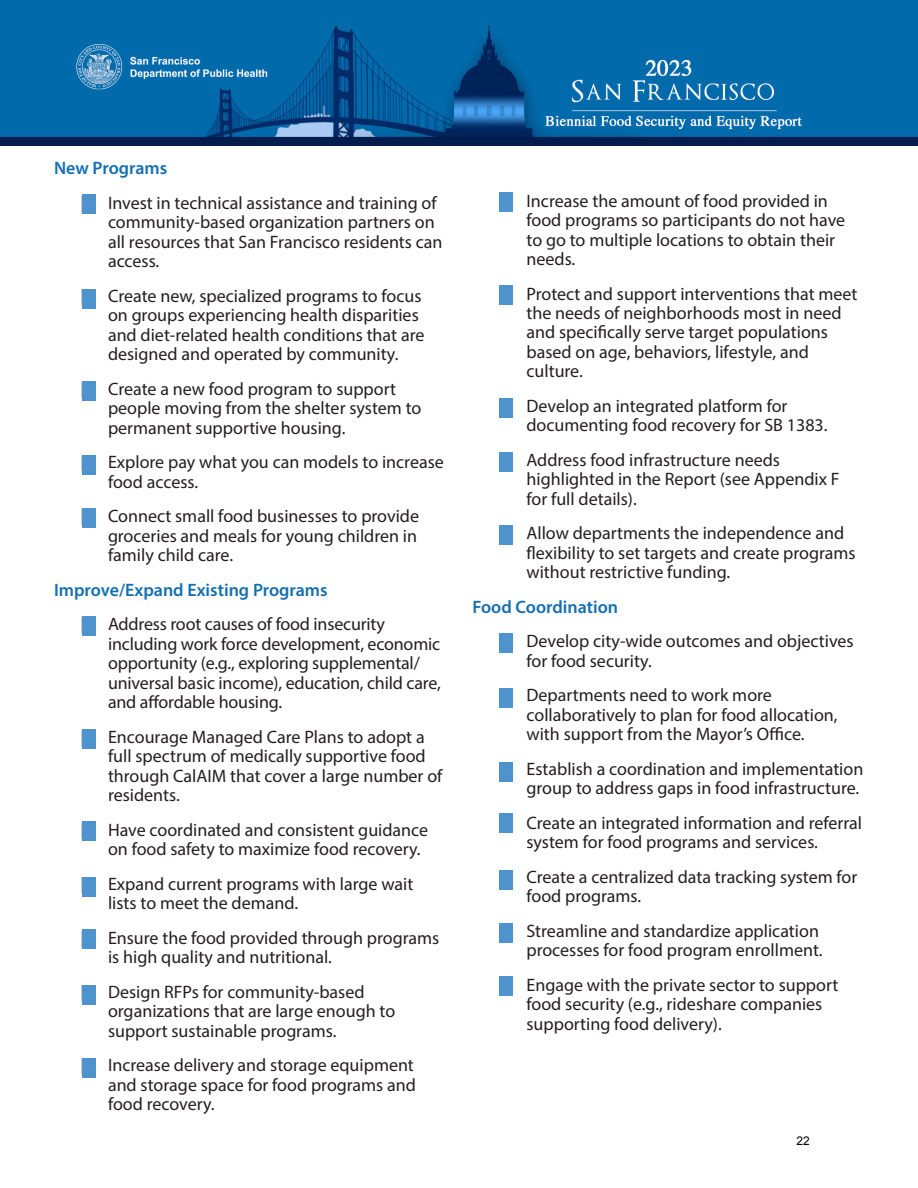
<style>
.page{position:relative;width:918px;height:1188px;background:#fff}
.page>*{position:absolute;margin:0;border:0;box-sizing:border-box;transform-origin:0 0}
.t1{font:18px/19.5px "Myriad Pro";color:#231f20}
.paragraph{font:600 18px "Myriad Pro";color:#136fb1}
.t2{font:12px "Arial";color:#000}
</style>
<div class="page">
<img style="left:0;top:0;width:918px;height:145px">
<div style="left:82px;top:194px;width:13px;height:20px;background:#4e93ce"></div>
<div style="left:82px;top:289px;width:13px;height:19px;background:#4e93ce"></div>
<div style="left:82px;top:381px;width:13px;height:19px;background:#4e93ce"></div>
<div style="left:500px;top:192px;width:13px;height:20px;background:#4e93ce"></div>
<div style="left:82px;top:455px;width:13px;height:20px;background:#4e93ce"></div>
<div style="left:500px;top:285px;width:13px;height:20px;background:#4e93ce"></div>
<div style="left:82px;top:508px;width:13px;height:20px;background:#4e93ce"></div>
<div style="left:500px;top:399px;width:13px;height:19px;background:#4e93ce"></div>
<div style="left:82px;top:617px;width:13px;height:19px;background:#4e93ce"></div>
<div style="left:500px;top:452px;width:13px;height:20px;background:#4e93ce"></div>
<div style="left:500px;top:923px;width:13px;height:20px;background:#4e93ce"></div>
<div style="left:500px;top:526px;width:13px;height:19px;background:#4e93ce"></div>
<div style="left:82px;top:730px;width:13px;height:19px;background:#4e93ce"></div>
<div style="left:500px;top:814px;width:13px;height:19px;background:#4e93ce"></div>
<div style="left:82px;top:822px;width:13px;height:19px;background:#4e93ce"></div>
<div style="left:500px;top:633px;width:13px;height:19px;background:#4e93ce"></div>
<div style="left:82px;top:877px;width:13px;height:19px;background:#4e93ce"></div>
<div style="left:500px;top:688px;width:13px;height:19px;background:#4e93ce"></div>
<div style="left:82px;top:930px;width:13px;height:19px;background:#4e93ce"></div>
<div style="left:82px;top:1059px;width:13px;height:19px;background:#4e93ce"></div>
<div style="left:82px;top:985px;width:13px;height:20px;background:#4e93ce"></div>
<div style="left:500px;top:762px;width:13px;height:19px;background:#4e93ce"></div>
<div style="left:500px;top:870px;width:13px;height:19px;background:#4e93ce"></div>
<div style="left:500px;top:976px;width:13px;height:20px;background:#4e93ce"></div>
<p class="paragraph" style="left:54px;top:157px;width:115px">New Programs</p>
<p class="t1" style="left:108px;top:193px;width:336px;text-indent:-27px">• Invest in technical assistance and training of community-based organization partners on all resources that San Francisco residents can access.</p>
<p class="t1" style="left:108px;top:286px;width:318px;text-indent:-27px">• Create new, specialized programs to focus on groups experiencing health disparities and diet-related health conditions that are designed and operated by community.</p>
<p class="t1" style="left:108px;top:379px;width:315px;text-indent:-27px">• Create a new food program to support people moving from the shelter system to permanent supportive housing.</p>
<p class="t1" style="left:108px;top:452px;width:337px;text-indent:-27px">• Explore pay what you can models to increase food access.</p>
<p class="t1" style="left:108px;top:506px;width:313px;text-align:justify;text-indent:-27px">• Connect small food businesses to provide groceries and meals for young children in family child care.</p>
<p class="paragraph" style="left:54px;top:578px;width:275px">Improve/Expand Existing Programs</p>
<p class="t1" style="left:108px;top:614px;width:334px;text-indent:-27px">• Address root causes of food insecurity including work force development, economic opportunity (e.g., exploring supplemental/ universal basic income), education, child care, and affordable housing.</p>
<p class="t1" style="left:108px;top:727px;width:336px;text-indent:-27px">• Encourage Managed Care Plans to adopt a full spectrum of medically supportive food through CalAIM that cover a large number of residents.</p>
<p class="t1" style="left:108px;top:820px;width:322px;text-indent:-27px">• Have coordinated and consistent guidance on food safety to maximize food recovery.</p>
<p class="t1" style="left:108px;top:874px;width:307px;text-indent:-27px">• Expand current programs with large wait lists to meet the demand.</p>
<p class="t1" style="left:108px;top:928px;width:333px;text-indent:-27px">• Ensure the food provided through programs is high quality and nutritional.</p>
<p class="t1" style="left:108px;top:982px;width:289px;text-indent:-27px">• Design RFPs for community-based organizations that are large enough to support sustainable programs.</p>
<p class="t1" style="left:108px;top:1055px;width:310px;text-align:justify;text-indent:-27px">• Increase delivery and storage equipment and storage space for food programs and food recovery.</p>
<p class="t1" style="left:526px;top:190px;width:320px;text-indent:-27px">• Increase the amount of food provided in food programs so participants do not have to go to multiple locations to obtain their needs.</p>
<p class="t1" style="left:526px;top:283px;width:333px;text-indent:-27px">• Protect and support interventions that meet the needs of neighborhoods most in need and specifically serve target populations based on age, behaviors, lifestyle, and culture.</p>
<p class="t1" style="left:526px;top:396px;width:303px;text-indent:-27px">• Develop an integrated platform for documenting food recovery for SB 1383.</p>
<p class="t1" style="left:526px;top:450px;width:315px;text-indent:-27px">• Address food infrastructure needs highlighted in the Report (see Appendix F for full details).</p>
<p class="t1" style="left:526px;top:523px;width:331px;text-indent:-27px">• Allow departments the independence and flexibility to set targets and create programs without restrictive funding.</p>
<p class="paragraph" style="left:472px;top:595px;width:147px">Food Coordination</p>
<p class="t1" style="left:526px;top:631px;width:329px;text-indent:-27px">• Develop city-wide outcomes and objectives for food security.</p>
<p class="t1" style="left:526px;top:685px;width:313px;text-indent:-27px">• Departments need to work more collaboratively to plan for food allocation, with support from the Mayor’s Office.</p>
<p class="t1" style="left:500px;top:759px;width:365px;text-align:right">• Establish a coordination and implementation group to address gaps in food infrastructure.</p>
<p class="t1" style="left:526px;top:813px;width:337px;text-indent:-27px">• Create an integrated information and referral system for food programs and services.</p>
<p class="t1" style="left:526px;top:867px;width:332px;text-indent:-27px">• Create a centralized data tracking system for food programs.</p>
<p class="t1" style="left:500px;top:921px;width:325px;text-align:right">• Streamline and standardize application processes for food program enrollment.</p>
<p class="t1" style="left:526px;top:975px;width:313px;text-indent:-27px">• Engage with the private sector to support food security (e.g., rideshare companies supporting food delivery).</p>
<p class="t2" style="left:797px;top:1133px;width:15px">22</p>
</div>
